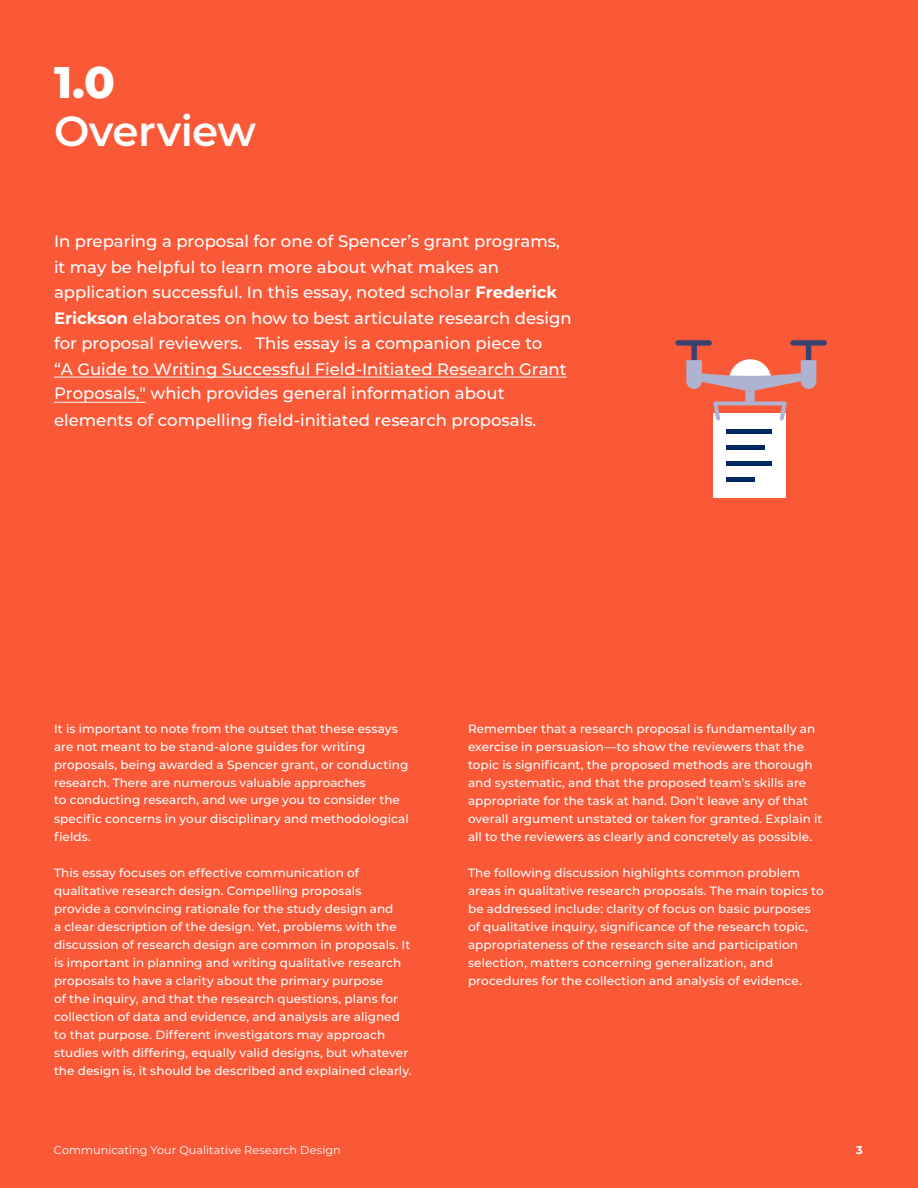
<style>
.page{position:relative;width:918px;height:1188px;background:#fa5938}
.page>*{position:absolute;margin:0;border:0;box-sizing:border-box;transform-origin:0 0}
.t1{font:800 45px "Montserrat";color:#fff}
.t2{font:600 42px "Montserrat";letter-spacing:-.01em;color:#fff}
.t3{font:500 16.5px/25.3px "Montserrat";color:#fff}
.t4{font:500 12px/18px "Montserrat";letter-spacing:.005em;color:#fff}
.t5{font:11.25px "Montserrat";letter-spacing:.005em;color:#fff}
.t6{font:700 11.25px "Montserrat";color:#fff}
.s1{font-weight:700}
</style>
<div class="page">
<hr style="left:54px;top:402px;width:92px;height:1px;background:#fff">
<hr style="left:54px;top:377px;width:513px;height:1px;background:#fff">
<div style="left:713px;top:413px;width:73px;height:85px;background:#fff"></div>
<div style="left:675px;top:340px;width:37px;height:6px;background:#3b4270;border-radius:3px"></div>
<div style="left:790px;top:340px;width:37px;height:6px;background:#3b4270;border-radius:3px"></div>
<svg style="left:686px;top:359px;width:130px;height:62px"></svg>
<hr style="left:727px;top:429px;width:45px;height:4px;background:#002961">
<div style="left:727px;top:445px;width:38px;height:5px;background:#002961"></div>
<hr style="left:727px;top:462px;width:45px;height:4px;background:#002961">
<hr style="left:727px;top:478px;width:28px;height:4px;background:#002961">
<h1 class="t1" style="left:54px;top:49px;width:63px">1.0</h1>
<h2 class="t2" style="left:54px;top:101px;width:204px">Overview</h2>
<p class="t3" style="left:54px;top:228px;width:519px">In preparing a proposal for one of Spencer’s grant programs, it may be helpful to learn more about what makes an application successful. In this essay, noted scholar <span class="s1">Frederick Erickson</span> elaborates on how to best articulate research design for proposal reviewers. This essay is a companion piece to<br>“A Guide to Writing Successful Field-Initiated Research Grant Proposals," which provides general information about</p>
<h3 class="t3" style="left:54px;top:407px;width:484px">elements of compelling field-initiated research proposals.</h3>
<p class="t4" style="left:54px;top:719px;width:356px">It is important to note from the outset that these essays are not meant to be stand-alone guides for writing proposals, being awarded a Spencer grant, or conducting research. There are numerous valuable approaches<br>to conducting research, and we urge you to consider the</p>
<p class="t4" style="left:54px;top:809px;width:356px">specific concerns in your disciplinary and methodological fields.</p>
<p class="t4" style="left:54px;top:863px;width:359px">This essay focuses on effective communication of qualitative research design. Compelling proposals<br>provide a convincing rationale for the study design and<br>a clear description of the design. Yet, problems with the discussion of research design are common in proposals. It is important in planning and writing qualitative research proposals to have a clarity about the primary purpose<br>of the inquiry, and that the research questions, plans for collection of data and evidence, and analysis are aligned to that purpose. Different investigators may approach studies with differing, equally valid designs, but whatever the design is, it should be described and explained clearly.</p>
<p class="t5" style="left:54px;top:1142px;width:288px">Communicating Your Qualitative Research Design</p>
<p class="t4" style="left:468px;top:719px;width:356px">Remember that a research proposal is fundamentally an exercise in persuasion—to show the reviewers that the topic is significant, the proposed methods are thorough and systematic, and that the proposed team’s skills are appropriate for the task at hand. Don’t leave any of that overall argument unstated or taken for granted. Explain it all to the reviewers as clearly and concretely as possible.</p>
<p class="t4" style="left:468px;top:863px;width:357px">The following discussion highlights common problem areas in qualitative research proposals. The main topics to be addressed include: clarity of focus on basic purposes of qualitative inquiry, significance of the research topic, appropriateness of the research site and participation selection, matters concerning generalization, and procedures for the collection and analysis of evidence.</p>
<p class="t6" style="left:856px;top:1142px;width:8px">3</p>
</div>
